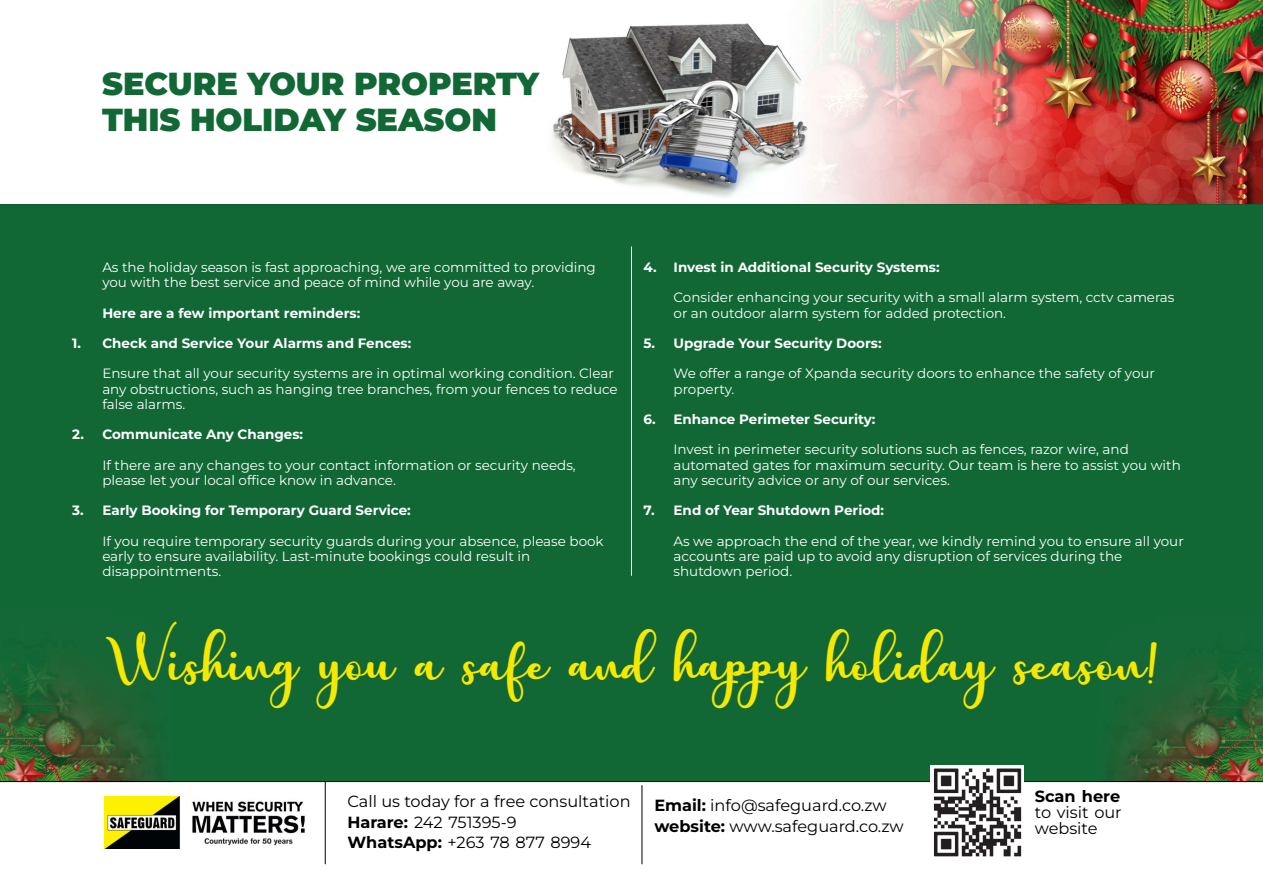
<style>
.page{position:relative;width:1263px;height:894px;background:#fff}
.page>*{position:absolute;margin:0;border:0;box-sizing:border-box;transform-origin:0 0}
.t1{font:44.1px "charlotte";color:#f5e902}
.t2{font:900 31.8px/35.8px "Montserrat";color:#116835}
.t3{font:16.2px/20.4px "Montserrat";color:#000}
.t4{font:700 16.2px "Montserrat";color:#000}
.t5{font:13.5px/15.1px "Montserrat";color:#fff}
.t6{font:700 13.5px "Montserrat";color:#fff}
.s1{font-weight:700}
</style>
<div class="page">
<div style="left:0;top:203px;width:1263px;height:577px;background:#116835"></div>
<img style="left:0;top:653px;width:160px;height:127px">
<img style="left:1109px;top:658px;width:154px;height:122px">
<img style="left:552px;top:23px;width:229px;height:175px">
<img style="left:781px;top:0;width:482px;height:203px">
<hr style="left:631px;top:247px;width:1px;height:328px;background:#fff">
<hr style="left:325px;top:781px;width:1px;height:82px;background:#000">
<hr style="left:0;top:780px;width:1263px;height:1px;background:#000">
<img style="left:105px;top:796px;width:200px;height:52px">
<hr style="left:642px;top:785px;width:1px;height:78px;background:#000">
<img style="left:930px;top:765px;width:94px;height:92px">
<h2 class="t2" style="left:102px;top:66px;width:438px">SECURE YOUR PROPERTY<br>THIS HOLIDAY SEASON</h2>
<p class="t5" style="left:102px;top:259px;width:495px">As the holiday season is fast approaching, we are committed to providing you with the best service and peace of mind while you are away.</p>
<p class="t6" style="left:102px;top:304px;width:259px">Here are a few important reminders:</p>
<p class="t6" style="left:72px;top:335px;width:340px">1. Check and Service Your Alarms and Fences:</p>
<p class="t5" style="left:102px;top:366px;width:517px">Ensure that all your security systems are in optimal working condition. Clear any obstructions, such as hanging tree branches, from your fences to reduce false alarms.</p>
<p class="t6" style="left:72px;top:426px;width:232px">2. Communicate Any Changes:</p>
<p class="t5" style="left:102px;top:457px;width:475px">If there are any changes to your contact information or security needs, please let your local office know in advance.</p>
<p class="t6" style="left:72px;top:502px;width:340px">3. Early Booking for Temporary Guard Service:</p>
<p class="t5" style="left:102px;top:533px;width:503px">If you require temporary security guards during your absence, please book early to ensure availability. Last-minute bookings could result in disappointments.</p>
<p class="t6" style="left:643px;top:259px;width:298px">4. Invest in Additional Security Systems:</p>
<p class="t5" style="left:674px;top:290px;width:502px">Consider enhancing your security with a small alarm system, cctv cameras or an outdoor alarm system for added protection.</p>
<p class="t6" style="left:643px;top:335px;width:240px">5. Upgrade Your Security Doors:</p>
<p class="t5" style="left:674px;top:366px;width:483px">We offer a range of Xpanda security doors to enhance the safety of your property.</p>
<p class="t6" style="left:643px;top:411px;width:233px">6. Enhance Perimeter Security:</p>
<p class="t5" style="left:674px;top:442px;width:509px">Invest in perimeter security solutions such as fences, razor wire, and automated gates for maximum security. Our team is here to assist you with any security advice or any of our services.</p>
<p class="t6" style="left:643px;top:502px;width:242px">7. End of Year Shutdown Period:</p>
<p class="t5" style="left:674px;top:533px;width:512px">As we approach the end of the year, we kindly remind you to ensure all your accounts are paid up to avoid any disruption of services during the shutdown period.</p>
<h1 class="t1" style="left:114px;top:638px;width:1047px">Wishing you a safe and happy holiday season!</h1>
<p class="t3" style="left:347px;top:790px;width:285px">Call us today for a free consultation<br><span class="s1">Harare:</span> 242 751395-9<br><span class="s1">WhatsApp:</span> +263 78 877 8994</p>
<p class="t4" style="left:1035px;top:785px;width:87px">Scan here</p>
<p class="t3" style="left:654px;top:795px;width:251px"><span class="s1">Email:</span> info@safeguard.co.zw <span class="s1">website:</span> www.safeguard.co.zw</p>
<p class="t3" style="left:1035px;top:803px;width:89px;line-height:16.2px">to visit our website</p>
</div>
